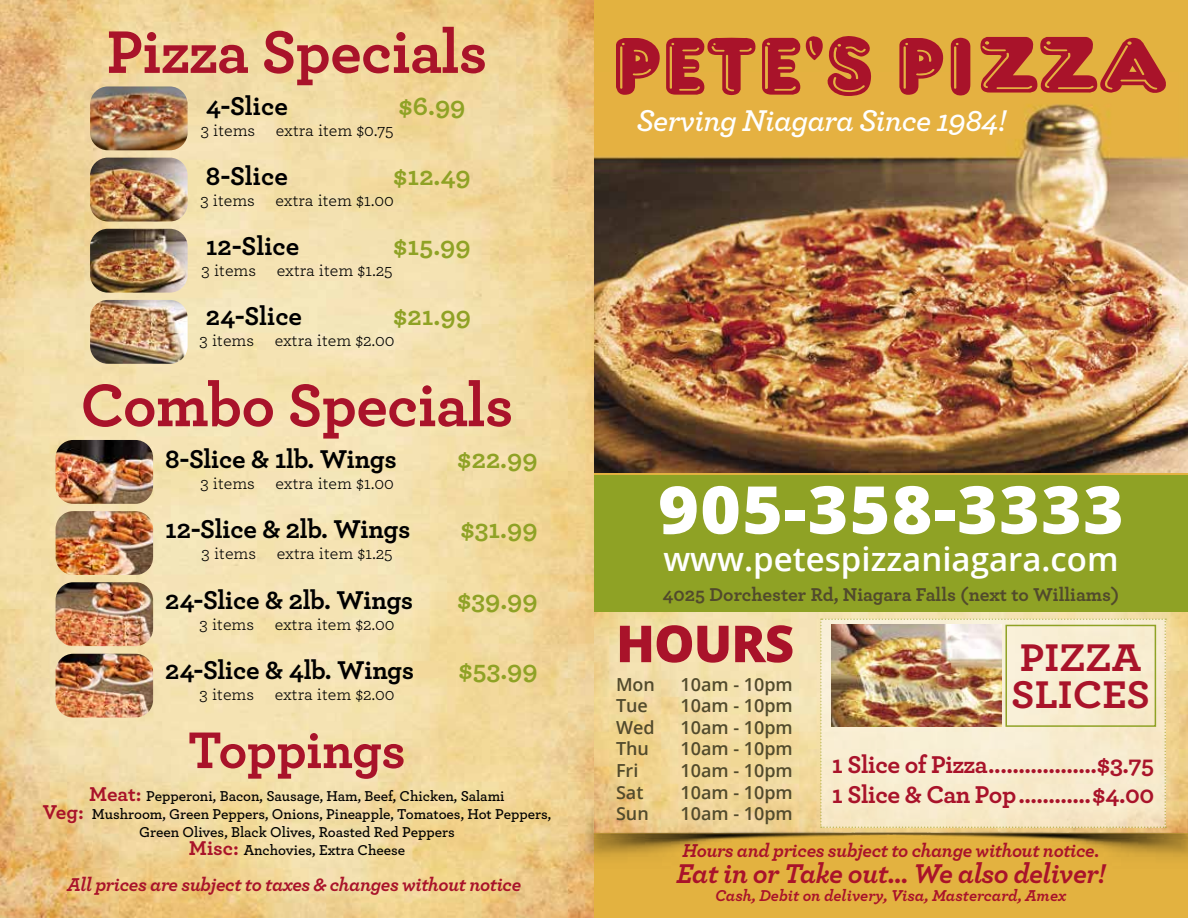
<style>
.page{position:relative;width:1188px;height:918px;background:#fff}
.page>*{position:absolute;margin:0;border:0;box-sizing:border-box;transform-origin:0 0}
.t1{font:800 66px "Open Sans";letter-spacing:.02em;color:#fff;scale:1.05 1}
.t2{font:700 63px "Archer Pro";letter-spacing:-.015em;color:#a9132a}
.t3{font:700 54px "Archer Pro";letter-spacing:-.01em;color:#a9132a}
.t4{font:800 51px "Open Sans";letter-spacing:-.02em;color:#a9132a}
.t5{font:700 40.5px/36.9px "Archer Pro";color:#a9132a;scale:1.05 1}
.t6{font:600 33px "Open Sans";color:#fff}
.t7{font:italic 600 31.5px "Archer Pro";letter-spacing:-.02em;color:#fff}
.t8{font:italic 700 28.5px "Archer Pro";letter-spacing:-.02em;color:#a9132a}
.t9{font:700 27px "Archer Pro";letter-spacing:-.01em;color:#000}
.t10{font:700 27px "Archer Pro";color:#8fa225}
.t11{font:700 25.5px/30px "Archer Pro";letter-spacing:-.025em;color:#a9132a}
.t12{font:italic 700 19.5px "Archer Pro";letter-spacing:-.02em;color:#a9132a}
.t13{font:700 19.5px "Archer Pro";letter-spacing:-.005em;color:#514a2c}
.t14{font:18px "Archer Pro";color:#000}
.t15{font:600 18px "Open Sans";color:#514a2c}
.t16{font:italic 700 16.5px "Archer Pro";color:#a9132a}
.t17{font:600 15px/18px "Archer Pro";color:#000;text-align:center}
.s1{font-weight:700;font-size:21px;color:#a9132a}
</style>
<div class="page">
<img style="left:0;top:0;width:594px;height:918px">
<div style="left:594px;top:0;width:594px;height:918px;background:#e3b240"></div>
<div style="left:594px;top:475px;width:594px;height:210px;background:#8fa225"></div>
<img style="left:594px;top:95px;width:594px;height:378px">
<svg style="left:616px;top:37px;width:140px;height:58px"></svg>
<svg style="left:762px;top:36px;width:111px;height:60px"></svg>
<svg style="left:899px;top:37px;width:271px;height:59px"></svg>
<img style="left:594px;top:613px;width:594px;height:159px">
<img style="left:579px;top:772px;width:609px;height:97px">
<svg style="left:820px;top:619px;width:346px;height:209px;background:#f6eacd"></svg>
<div style="left:1005px;top:625px;width:151px;height:102px;border:2px solid #8fa225"></div>
<img style="left:832px;top:625px;width:169px;height:102px">
<img style="left:90px;top:229px;width:98px;height:64px">
<img style="left:56px;top:582px;width:97px;height:64px">
<img style="left:90px;top:86px;width:98px;height:64px">
<img style="left:56px;top:440px;width:97px;height:64px">
<img style="left:90px;top:300px;width:98px;height:64px">
<img style="left:56px;top:654px;width:97px;height:64px">
<img style="left:90px;top:158px;width:98px;height:63px">
<img style="left:56px;top:511px;width:97px;height:64px">
<h2 class="t2" style="left:107px;top:2px;width:382px">Pizza Specials</h2>
<h3 class="t9" style="left:206px;top:85px;width:84px">4-Slice</h3>
<h3 class="t10" style="left:398px;top:85px;width:69px">$6.99</h3>
<p class="t14" style="left:200px;top:118px;width:195px">3 items extra item $0.75</p>
<h3 class="t9" style="left:206px;top:155px;width:84px">8-Slice</h3>
<h3 class="t10" style="left:393px;top:155px;width:79px">$12.49</h3>
<p class="t14" style="left:200px;top:188px;width:195px">3 items extra item $1.00</p>
<h3 class="t9" style="left:206px;top:225px;width:95px">12-Slice</h3>
<h3 class="t10" style="left:393px;top:225px;width:79px">$15.99</h3>
<p class="t14" style="left:201px;top:258px;width:193px">3 items extra item $1.25</p>
<h3 class="t9" style="left:206px;top:295px;width:98px">24-Slice</h3>
<h3 class="t10" style="left:393px;top:295px;width:79px">$21.99</h3>
<p class="t14" style="left:199px;top:328px;width:197px">3 items extra item $2.00</p>
<h2 class="t2" style="left:81px;top:356px;width:434px">Combo Specials</h2>
<h3 class="t9" style="left:165px;top:438px;width:233px">8-Slice &amp; 1lb. Wings</h3>
<h3 class="t10" style="left:457px;top:438px;width:82px">$22.99</h3>
<p class="t14" style="left:200px;top:471px;width:195px">3 items extra item $1.00</p>
<h3 class="t9" style="left:165px;top:508px;width:247px">12-Slice &amp; 2lb. Wings</h3>
<h3 class="t10" style="left:461px;top:508px;width:79px">$31.99</h3>
<p class="t14" style="left:201px;top:541px;width:193px">3 items extra item $1.25</p>
<h3 class="t9" style="left:165px;top:578px;width:249px">24-Slice &amp; 2lb. Wings</h3>
<h3 class="t10" style="left:457px;top:578px;width:82px">$39.99</h3>
<p class="t14" style="left:199px;top:611px;width:197px">3 items extra item $2.00</p>
<h3 class="t9" style="left:165px;top:648px;width:250px">24-Slice &amp; 4lb. Wings</h3>
<h3 class="t10" style="left:458px;top:648px;width:81px">$53.99</h3>
<p class="t14" style="left:199px;top:682px;width:197px">3 items extra item $2.00</p>
<h3 class="t3" style="left:188px;top:707px;width:219px">Toppings</h3>
<p class="t17" style="left:43px;top:786px;width:510px"><span class="s1">Meat:</span> Pepperoni, Bacon, Sausage, Ham, Beef, Chicken, Salami<br><span class="s1">Veg:</span> Mushroom, Green Peppers, Onions, Pineapple, Tomatoes, Hot Peppers, Green Olives, Black Olives, Roasted Red Peppers<br><span class="s1">Misc:</span> Anchovies, Extra Cheese</p>
<h3 class="t12" style="left:67px;top:870px;width:456px">All prices are subject to taxes &amp; changes without notice</h3>
<h3 class="t7" style="left:637px;top:97px;width:371px">Serving Niagara Since 1984!</h3>
<h1 class="t1" style="left:658px;top:459px;width:445px">905-358-3333</h1>
<h3 class="t6" style="left:663px;top:537px;width:457px">www.petespizzaniagara.com</h3>
<h3 class="t13" style="left:663px;top:579px;width:458px">4025 Dorchester Rd, Niagara Falls (next to Williams)</h3>
<h3 class="t4" style="left:616px;top:605px;width:180px">HOURS</h3>
<p class="t15" style="left:616px;top:672px;width:41px">Mon</p>
<p class="t15" style="left:680px;top:672px;width:114px">10am - 10pm</p>
<p class="t15" style="left:616px;top:693px;width:33px">Tue</p>
<p class="t15" style="left:680px;top:693px;width:114px">10am - 10pm</p>
<p class="t15" style="left:616px;top:715px;width:40px">Wed</p>
<p class="t15" style="left:680px;top:715px;width:114px">10am - 10pm</p>
<p class="t15" style="left:616px;top:736px;width:35px">Thu</p>
<p class="t15" style="left:680px;top:736px;width:114px">10am - 10pm</p>
<p class="t15" style="left:616px;top:758px;width:24px">Fri</p>
<p class="t15" style="left:680px;top:758px;width:114px">10am - 10pm</p>
<p class="t15" style="left:616px;top:780px;width:29px">Sat</p>
<p class="t15" style="left:680px;top:780px;width:114px">10am - 10pm</p>
<p class="t15" style="left:616px;top:801px;width:34px">Sun</p>
<p class="t15" style="left:680px;top:801px;width:114px">10am - 10pm</p>
<h3 class="t5" style="left:1011px;top:636px;width:134px">PIZZA<br>SLICES</h3>
<h3 class="t11" style="left:832px;top:747px;width:324px">1 Slice of Pizza..................$3.75<br>1 Slice &amp; Can Pop............$4.00</h3>
<h3 class="t12" style="left:683px;top:835px;width:418px">Hours and prices subject to change without notice.</h3>
<h3 class="t8" style="left:676px;top:851px;width:431px">Eat in or Take out... We also deliver!</h3>
<p class="t16" style="left:715px;top:882px;width:353px">Cash, Debit on delivery, Visa, Mastercard, Amex</p>
</div>
